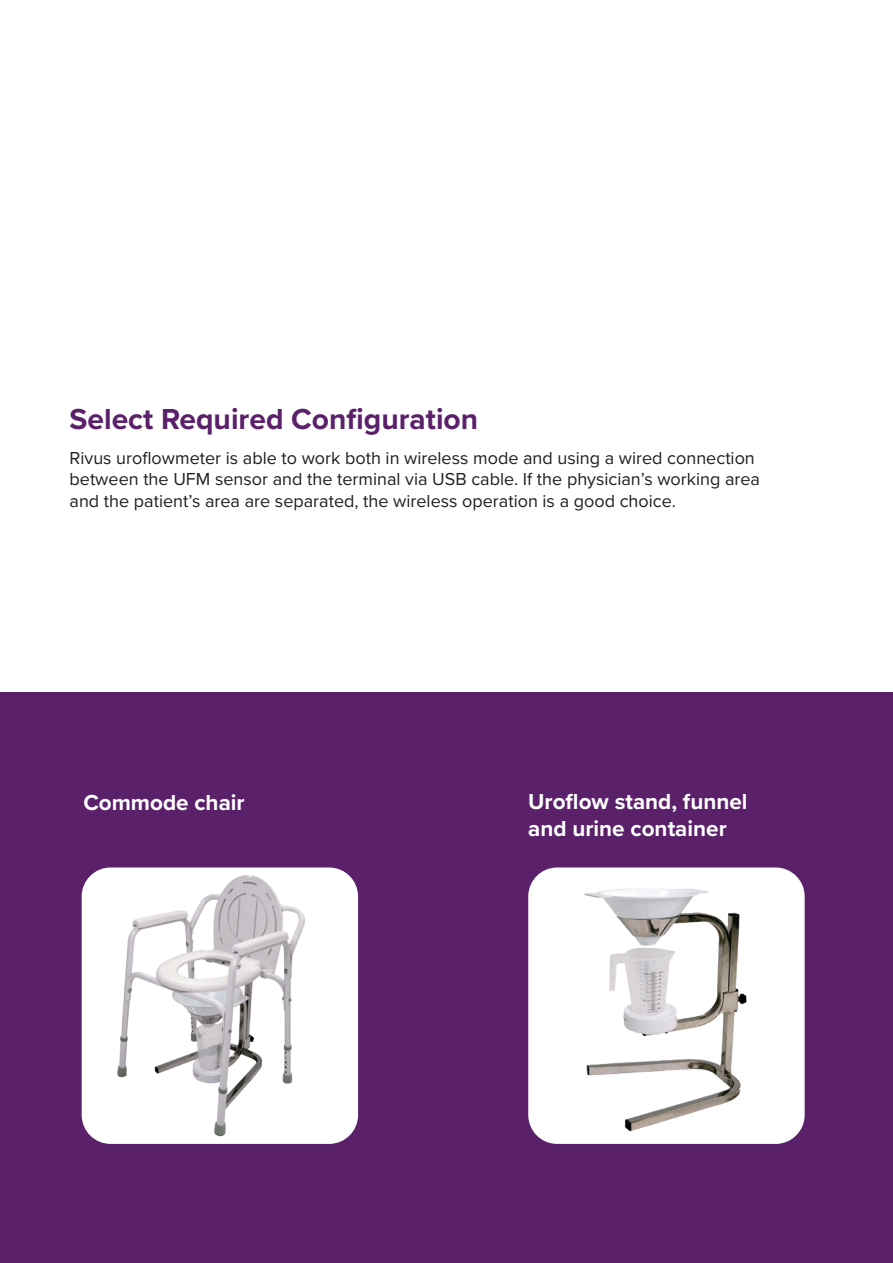
<style>
.page{position:relative;width:893px;height:1263px;background:#fff}
.page>*{position:absolute;margin:0;border:0;box-sizing:border-box;transform-origin:0 0}
.t1{font:700 30px "Proxima Nova";color:#5b206a}
.t2{font:700 22.5px/27px "Proxima Nova";color:#fff}
.t3{font:18px/21.6px "Proxima Nova";color:#231f20}
</style>
<div class="page">
<div style="left:0;top:692px;width:893px;height:571px;background:#5b206a"></div>
<div style="left:82px;top:867px;width:276px;height:277px;background:#fff;border-radius:29px"></div>
<div style="left:528px;top:867px;width:277px;height:277px;background:#fff;border-radius:29px"></div>
<img style="left:83px;top:873px;width:222px;height:265px">
<img style="left:584px;top:888px;width:163px;height:244px">
<h1 class="t1" style="left:70px;top:396px;width:410px">Select Required Configuration</h1>
<p class="t3" style="left:70px;top:446px;width:692px">Rivus uroflowmeter is able to work both in wireless mode and using a wired connection between the UFM sensor and the terminal via USB cable. If the physician’s working area and the patient’s area are separated, the wireless operation is a good choice.</p>
<p class="t2" style="left:83px;top:789px;width:163px">Commode chair</p>
<p class="t2" style="left:528px;top:788px;width:221px">Uroflow stand, funnel and urine container</p>
</div>
